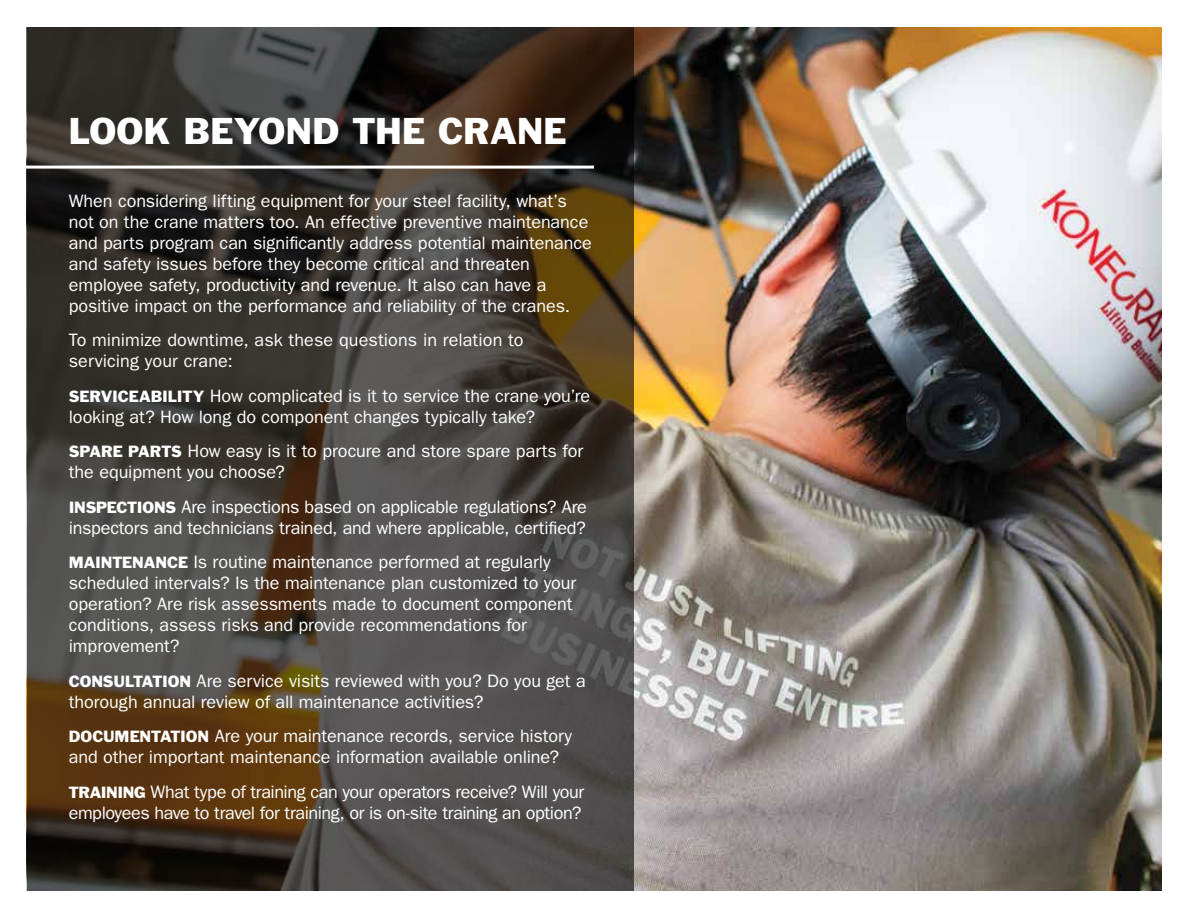
<style>
.page{position:relative;width:1188px;height:918px;background:#fff}
.page>*{position:absolute;margin:0;border:0;box-sizing:border-box;transform-origin:0 0}
.t1{font:34.5px "Franklin Gothic Std";color:#fff}
.t2{font:18px/21px "ITC Franklin Gothic Std";letter-spacing:-.005em;color:#fff}
.t3{font:18px/21px "ITC Franklin Gothic Std";letter-spacing:-.025em;color:#fff}
.s1{font-family:"Franklin Gothic Std";font-size:15px}
</style>
<div class="page">
<img style="left:634px;top:27px;width:527px;height:864px">
<svg style="left:27px;top:27px;width:607px;height:864px;background:#443d35"></svg>
<hr style="left:0;top:166px;width:594px;height:3px;background:#fff">
<h1 class="t1" style="left:69px;top:109px;width:499px">LOOK BEYOND THE CRANE</h1>
<p class="t2" style="left:69px;top:190px;width:525px">When considering lifting equipment for your steel facility, what’s not on the crane matters too. An effective preventive maintenance and parts program can significantly address potential maintenance and safety issues before they become critical and threaten employee safety, productivity and revenue. It also can have a positive impact on the performance and reliability of the cranes.</p>
<p class="t2" style="left:69px;top:330px;width:456px">To minimize downtime, ask these questions in relation to servicing your crane:</p>
<p class="t2" style="left:69px;top:385px;width:523px"><span class="s1">SERVICEABILITY</span> How complicated is it to service the crane you’re looking at? How long do component changes typically take?</p>
<p class="t2" style="left:69px;top:441px;width:516px"><span class="s1">SPARE PARTS</span> How easy is it to procure and store spare parts for the equipment you choose?</p>
<p class="t2" style="left:69px;top:496px;width:520px"><span class="s1">INSPECTIONS</span> Are inspections based on applicable regulations? Are inspectors and technicians trained, and where applicable, certified?</p>
<p class="t2" style="left:69px;top:552px;width:509px"><span class="s1">MAINTENANCE</span> Is routine maintenance performed at regularly scheduled intervals? Is the maintenance plan customized to your operation? Are risk assessments made to document component conditions, assess risks and provide recommendations for improvement?</p>
<p class="t2" style="left:69px;top:670px;width:518px"><span class="s1">CONSULTATION</span> Are service visits reviewed with you? Do you get a thorough annual review of all maintenance activities?</p>
<p class="t2" style="left:69px;top:726px;width:505px"><span class="s1">DOCUMENTATION</span> Are your maintenance records, service history and other important maintenance information available online?</p>
<p class="t3" style="left:69px;top:781px;width:517px"><span class="s1">TRAINING</span> What type of training can your operators receive? Will your employees have to travel for training, or is on-site training an option?</p>
</div>
